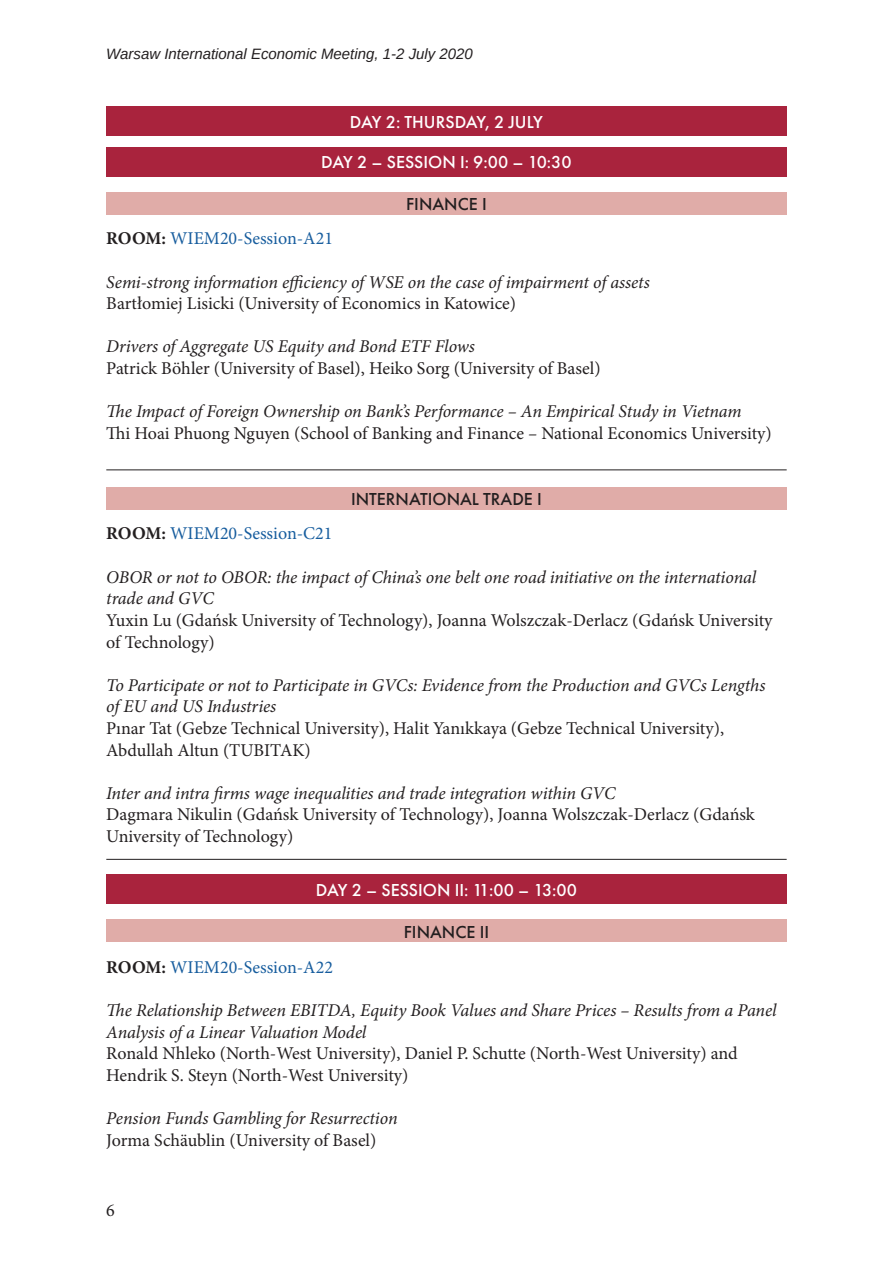
<style>
.page{position:relative;width:893px;height:1263px;background:#fff}
.page>*{position:absolute;margin:0;border:0;box-sizing:border-box;transform-origin:0 0}
.t1{font:italic 18px/21.6px "Minion Pro";letter-spacing:-.01em;color:#231f20}
.t2{font:18px/21.6px "Minion Pro";color:#231f20}
.t3{font:500 18px "Futura PT";color:#fff}
.t4{font:18px "Minion Pro";color:#175d9e}
.t5{font:500 18px "Futura PT";color:#231f20}
.t6{font:italic 15px "Arimo";color:#231f20}
.s1{font-weight:700;color:#231f20}
.s2{font-style:normal}
</style>
<div class="page">
<div style="left:106px;top:147px;width:681px;height:29px;background:#a9233d"></div>
<div style="left:106px;top:192px;width:681px;height:23px;background:#e0aca8"></div>
<div style="left:106px;top:487px;width:681px;height:23px;background:#e0aca8"></div>
<div style="left:106px;top:106px;width:681px;height:30px;background:#a9233d"></div>
<div style="left:106px;top:874px;width:681px;height:30px;background:#a9233d"></div>
<div style="left:106px;top:919px;width:681px;height:23px;background:#e0aca8"></div>
<hr style="left:106px;top:469px;width:681px;height:1px;background:#231f20">
<hr style="left:106px;top:859px;width:681px;height:1px;background:#231f20">
<p class="t6" style="left:106px;top:43px;width:368px">Warsaw International Economic Meeting, 1-2 July 2020</p>
<p class="t3" style="left:350px;top:111px;width:195px">DAY 2: THURSDAY, 2 JULY</p>
<p class="t3" style="left:321px;top:152px;width:252px">DAY 2 – SESSION I: 9:00 – 10:30</p>
<p class="t5" style="left:406px;top:193px;width:82px">FINANCE I</p>
<p class="t4" style="left:106px;top:227px;width:228px"><span class="s1">ROOM:</span> WIEM20-Session-A21</p>
<p class="t1" style="left:106px;top:271px;width:545px">Semi-strong information efficiency of WSE on the case of impairment of assets</p>
<p class="t2" style="left:106px;top:293px;width:411px">Bartłomiej Lisicki (University of Economics in Katowice)</p>
<p class="t1" style="left:106px;top:336px;width:370px">Drivers of Aggregate US Equity and Bond ETF Flows</p>
<p class="t2" style="left:106px;top:357px;width:496px">Patrick Böhler (University of Basel), Heiko Sorg (University of Basel)</p>
<p class="t1" style="left:106px;top:401px;width:667px">The Impact of Foreign Ownership on Bank’s Performance – An Empirical Study in Vietnam<br><span class="s2">Thi Hoai Phuong Nguyen (School of Banking and Finance</span> – <span class="s2">National Economics University)</span></p>
<p class="t5" style="left:351px;top:488px;width:192px">INTERNATIONAL TRADE I</p>
<p class="t4" style="left:106px;top:522px;width:228px"><span class="s1">ROOM:</span> WIEM20-Session-C21</p>
<p class="t1" style="left:106px;top:566px;width:651px">OBOR or not to OBOR: the impact of China’s one belt one road initiative on the international trade and GVC</p>
<p class="t2" style="left:106px;top:609px;width:668px">Yuxin Lu (Gdańsk University of Technology), Joanna Wolszczak-Derlacz (Gdańsk University of Technology)</p>
<p class="t1" style="left:106px;top:674px;width:661px">To Participate or not to Participate in GVCs: Evidence from the Production and GVCs Lengths of EU and US Industries</p>
<p class="t2" style="left:106px;top:717px;width:619px">Pınar Tat (Gebze Technical University), Halit Yanıkkaya (Gebze Technical University),<br>Abdullah Altun (TUBITAK)</p>
<p class="t1" style="left:106px;top:782px;width:511px">Inter and intra firms wage inequalities and trade integration within GVC</p>
<p class="t2" style="left:106px;top:804px;width:650px">Dagmara Nikulin (Gdańsk University of Technology), Joanna Wolszczak-Derlacz (Gdańsk<br>University of Technology)</p>
<p class="t3" style="left:316px;top:879px;width:262px">DAY 2 – SESSION II: 11:00 – 13:00</p>
<p class="t5" style="left:404px;top:921px;width:87px">FINANCE II</p>
<p class="t4" style="left:106px;top:955px;width:228px"><span class="s1">ROOM:</span> WIEM20-Session-A22</p>
<p class="t1" style="left:106px;top:999px;width:672px">The Relationship Between EBITDA, Equity Book Values and Share Prices – Results from a Panel<br>Analysis of a Linear Valuation Model</p>
<p class="t2" style="left:106px;top:1043px;width:633px">Ronald Nhleko (North-West University), Daniel P. Schutte (North-West University) and<br>Hendrik S. Steyn (North-West University)</p>
<p class="t1" style="left:106px;top:1107px;width:293px">Pension Funds Gambling for Resurrection</p>
<p class="t2" style="left:106px;top:1129px;width:272px">Jorma Schäublin (University of Basel)</p>
<p class="t2" style="left:106px;top:1200px;width:10px">6</p>
</div>
